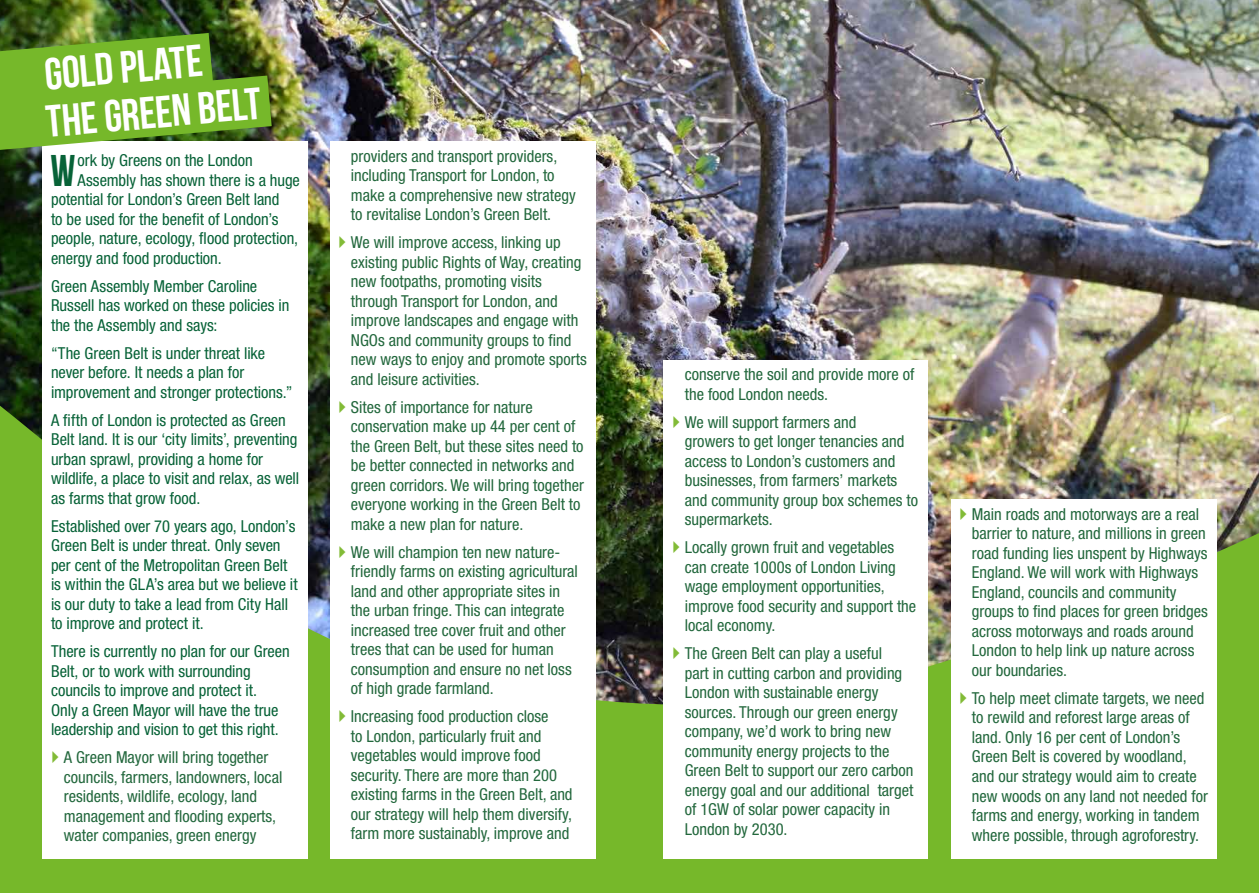
<style>
.page{position:relative;width:1259px;height:893px;background:#fff}
.page>*{position:absolute;margin:0;border:0;box-sizing:border-box;transform-origin:0 0}
.t1{font:700 45px/47.5px "Bebas Neue";color:#fff}
.t2{font:700 44.4px "Bebas Neue";color:#076237}
.t3{font:condensed 16.5px/19.5px "Helvetica Neue LT Std";color:#23683d}
.t4{font:condensed 16.5px/19.5px "Helvetica Neue LT Std";letter-spacing:-.005em;color:#076237}
</style>
<div class="page">
<img style="left:0;top:0;width:1259px;height:395px">
<img style="left:0;top:395px;width:1259px;height:498px">
<div style="left:43px;top:141px;width:265px;height:718px;background:#fff"></div>
<div style="left:663px;top:360px;width:265px;height:499px;background:#fff"></div>
<div style="left:950px;top:500px;width:266px;height:359px;background:#fff"></div>
<svg style="left:0;top:33px;width:272px;height:117px"></svg>
<div style="left:330px;top:141px;width:265px;height:718px;background:#fff"></div>
<h1 class="t1" style="left:40px;top:50px;width:217px;rotate:-5deg">GOLD PLATE<br>THE GREEN BELT</h1>
<h2 class="t2" style="left:50px;top:146px;width:26px">W</h2>
<p class="t4" style="left:78px;top:150px;width:177px">ork by Greens on the London</p>
<p class="t4" style="left:78px;top:170px;width:224px">Assembly has shown there is a huge</p>
<p class="t4" style="left:51px;top:189px;width:230px">potential for London’s Green Belt land</p>
<p class="t4" style="left:51px;top:209px;width:229px">to be used for the benefit of London’s</p>
<p class="t4" style="left:51px;top:228px;width:249px">people, nature, ecology, flood protection,</p>
<p class="t4" style="left:51px;top:248px;width:172px">energy and food production.</p>
<p class="t4" style="left:51px;top:276px;width:240px">Green Assembly Member Caroline<br>Russell has worked on these policies in the the Assembly and says:</p>
<p class="t4" style="left:51px;top:343px;width:243px">“The Green Belt is under threat like never before. It needs a plan for improvement and stronger protections.”</p>
<p class="t4" style="left:51px;top:410px;width:250px">A fifth of London is protected as Green Belt land. It is our ‘city limits’, preventing urban sprawl, providing a home for wildlife, a place to visit and relax, as well as farms that grow food.</p>
<p class="t4" style="left:51px;top:516px;width:248px">Established over 70 years ago, London’s Green Belt is under threat. Only seven per cent of the Metropolitan Green Belt is within the GLA’s area but we believe it is our duty to take a lead from City Hall to improve and protect it.</p>
<p class="t4" style="left:51px;top:642px;width:240px">There is currently no plan for our Green Belt, or to work with surrounding councils to improve and protect it.<br>Only a Green Mayor will have the true leadership and vision to get this right.</p>
<p class="t3" style="left:64px;top:748px;width:220px">A Green Mayor will bring together councils, farmers, landowners, local residents, wildlife, ecology, land management and flooding experts, water companies, green energy</p>
<p class="t3" style="left:351px;top:146px;width:227px">providers and transport providers, including Transport for London, to make a comprehensive new strategy to revitalise London’s Green Belt.</p>
<p class="t3" style="left:351px;top:232px;width:237px">We will improve access, linking up existing public Rights of Way, creating new footpaths, promoting visits through Transport for London, and improve landscapes and engage with NGOs and community groups to find new ways to enjoy and promote sports and leisure activities.</p>
<p class="t3" style="left:351px;top:397px;width:234px">Sites of importance for nature conservation make up 44 per cent of the Green Belt, but these sites need to be better connected in networks and green corridors. We will bring together everyone working in the Green Belt to make a new plan for nature.</p>
<p class="t3" style="left:351px;top:542px;width:229px">We will champion ten new nature&shy;friendly farms on existing agricultural land and other appropriate sites in the urban fringe. This can integrate increased tree cover fruit and other trees that can be used for human consumption and ensure no net loss of high grade farmland.</p>
<p class="t3" style="left:351px;top:707px;width:223px">Increasing food production close<br>to London, particularly fruit and vegetables would improve food security. There are more than 200 existing farms in the Green Belt, and our strategy will help them diversify, farm more sustainably, improve and</p>
<p class="t3" style="left:685px;top:365px;width:231px">conserve the soil and provide more of the food London needs.</p>
<p class="t3" style="left:685px;top:412px;width:235px">We will support farmers and<br>growers to get longer tenancies and access to London’s customers and businesses, from farmers’ markets and community group box schemes to supermarkets.</p>
<p class="t3" style="left:685px;top:538px;width:233px">Locally grown fruit and vegetables can create 1000s of London Living wage employment opportunities, improve food security and support the local economy.</p>
<p class="t3" style="left:685px;top:644px;width:230px">The Green Belt can play a useful<br>part in cutting carbon and providing<br>London with sustainable energy sources. Through our green energy company, we’d work to bring new community energy projects to the<br>Green Belt to support our zero carbon energy goal and our additional target of 1GW of solar power capacity in<br>London by 2030.</p>
<p class="t3" style="left:972px;top:504px;width:237px">Main roads and motorways are a real barrier to nature, and millions in green road funding lies unspent by Highways England. We will work with Highways England, councils and community groups to find places for green bridges across motorways and roads around London to help link up nature across our boundaries.</p>
<p class="t3" style="left:972px;top:688px;width:237px">To help meet climate targets, we need to rewild and reforest large areas of land. Only 16 per cent of London’s Green Belt is covered by woodland, and our strategy would aim to create new woods on any land not needed for farms and energy, working in tandem where possible, through agroforestry.</p>
</div>
